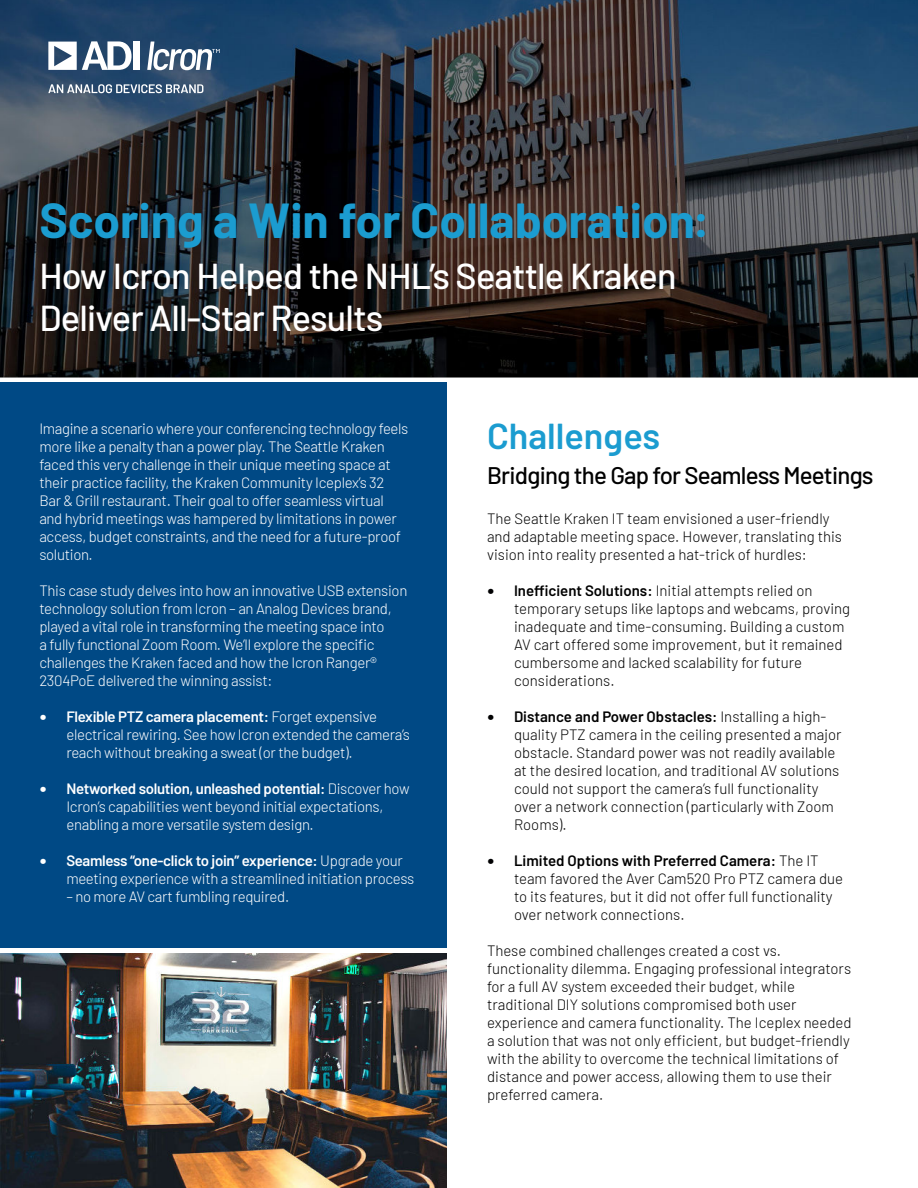
<style>
.page{position:relative;width:918px;height:1188px;background:#fff}
.page>*{position:absolute;margin:0;border:0;box-sizing:border-box;transform-origin:0 0}
.t1{font:700 48px "Barlow";color:#1b9cd0}
.t2{font:500 36px/42px "Barlow";letter-spacing:-.02em;color:#fff}
.t3{font:600 36px "Barlow";color:#1b9cd0}
.t4{font:500 24px "Barlow";letter-spacing:-.03em;color:#000}
.t5{font:300 15px/18px "Barlow";color:#000}
.t6{font:300 15px/18px "Barlow";letter-spacing:-.02em;color:#fff}
.s1{font-weight:600}
</style>
<div class="page">
<img style="left:0;top:0;width:918px;height:378px">
<div style="left:0;top:382px;width:446px;height:566px;background:#004985"></div>
<svg style="left:48px;top:42px;width:84px;height:28px"></svg>
<div style="left:133px;top:42px;width:6px;height:28px;background:#fff"></div>
<svg style="left:147px;top:42px;width:73px;height:28px"></svg>
<svg style="left:48px;top:84px;width:155px;height:9px"></svg>
<img style="left:0;top:954px;width:446px;height:234px">
<h1 class="t1" style="left:39px;top:203px;width:672px">Scoring a Win for Collaboration:</h1>
<h2 class="t2" style="left:39px;top:259px;width:639px">How Icron Helped the NHL’s Seattle Kraken<br>Deliver All-Star Results</h2>
<p class="t6" style="left:39px;top:421px;width:370px">Imagine a scenario where your conferencing technology feels more like a penalty than a power play. The Seattle Kraken faced this very challenge in their unique meeting space at their practice facility, the Kraken Community Iceplex’s 32<br>Bar &amp; Grill restaurant. Their goal to offer seamless virtual and hybrid meetings was hampered by limitations in power access, budget constraints, and the need for a future-proof solution.</p>
<p class="t6" style="left:39px;top:583px;width:370px">This case study delves into how an innovative USB extension technology solution from Icron – an Analog Devices brand, played a vital role in transforming the meeting space into<br>a fully functional Zoom Room. We’ll explore the specific challenges the Kraken faced and how the Icron Ranger® 2304PoE delivered the winning assist:</p>
<p class="t6" style="left:66px;top:709px;width:345px;text-indent:-27px"><sup>•</sup> <span class="s1">Flexible PTZ camera placement:</span> Forget expensive electrical rewiring. See how Icron extended the camera’s reach without breaking a sweat (or the budget).</p>
<p class="t6" style="left:66px;top:781px;width:345px;text-indent:-27px"><sup>•</sup> <span class="s1">Networked solution, unleashed potential:</span> Discover how<br>Icron’s capabilities went beyond initial expectations, enabling a more versatile system design.</p>
<p class="t6" style="left:66px;top:853px;width:349px;text-indent:-27px"><sup>•</sup> <span class="s1">Seamless “one-click to join” experience:</span> Upgrade your meeting experience with a streamlined initiation process</p>
<p class="t6" style="left:66px;top:889px;width:224px">– no more AV cart fumbling required.</p>
<h2 class="t3" style="left:487px;top:423px;width:175px">Challenges</h2>
<h3 class="t4" style="left:487px;top:466px;width:388px">Bridging the Gap for Seamless Meetings</h3>
<p class="t5" style="left:487px;top:510px;width:357px">The Seattle Kraken IT team envisioned a user-friendly and adaptable meeting space. However, translating this vision into reality presented a hat-trick of hurdles:</p>
<p class="t5" style="left:514px;top:582px;width:338px;text-indent:-27px"><sup>•</sup> <span class="s1">Inefocient Solutions:</span> Initial attempts relied on temporary setups like laptops and webcams, proving inadequate and time-consuming. Building a custom AV cart offered some improvement, but it remained cumbersome and lacked scalability for future considerations.</p>
<p class="t5" style="left:514px;top:708px;width:329px;text-indent:-27px"><sup>•</sup> <span class="s1">Distance and Power Obstacles:</span> Installing a high&shy;quality PTZ camera in the ceiling presented a major obstacle. Standard power was not readily available at the desired location, and traditional AV solutions could not support the camera’s full functionality over a network connection (particularly with Zoom Rooms).</p>
<p class="t5" style="left:514px;top:852px;width:331px;text-indent:-27px"><sup>•</sup> <span class="s1">Limited Options with Preferred Camera:</span> The IT team favored the Aver Cam520 Pro PTZ camera due to its features, but it did not offer full functionality over network connections.</p>
<p class="t5" style="left:487px;top:942px;width:366px">These combined challenges created a cost vs. functionality dilemma. Engaging professional integrators for a full AV system exceeded their budget, while traditional DIY solutions compromised both user experience and camera functionality. The Iceplex needed a solution that was not only efocient, but budget-friendly with the ability to overcome the technical limitations of distance and power access, allowing them to use their preferred camera.</p>
</div>
